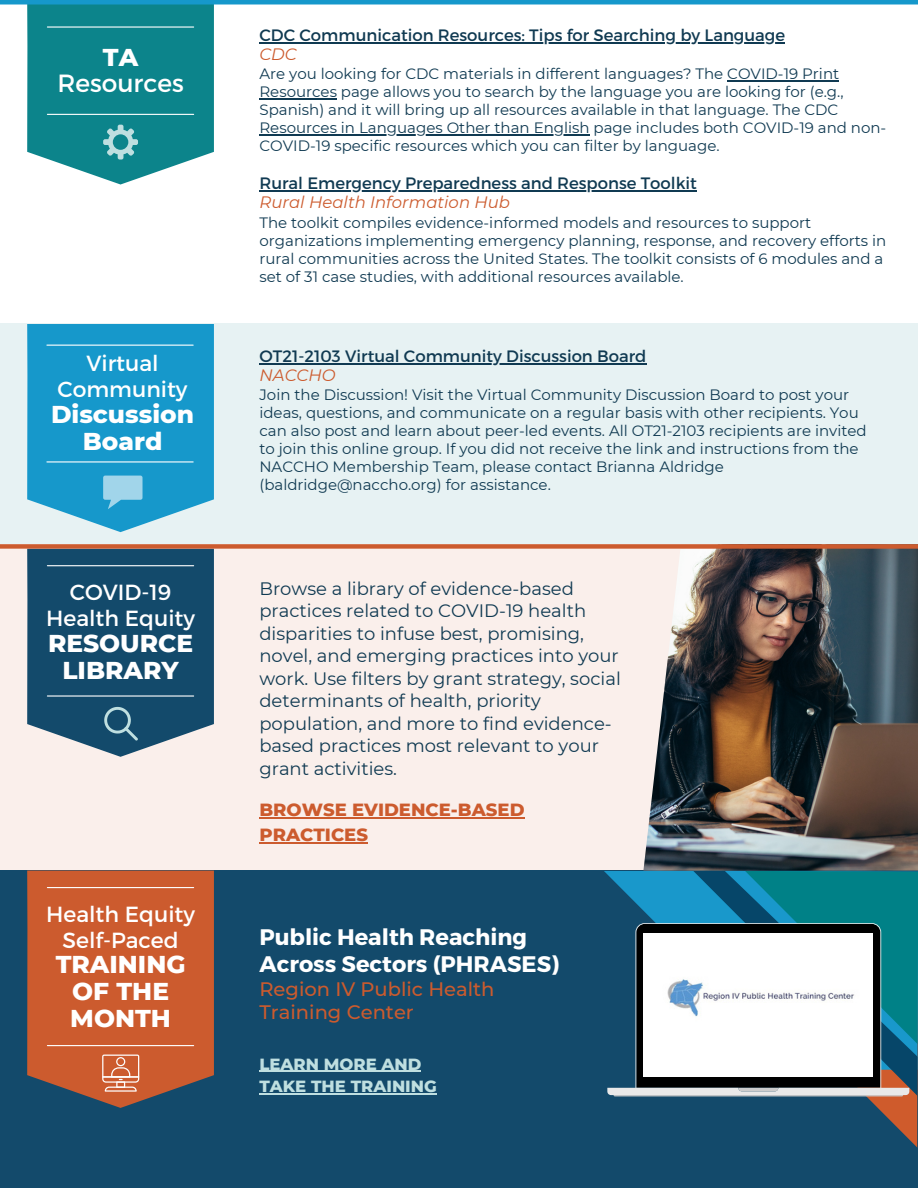
<style>
.page{position:relative;width:918px;height:1188px;background:#fff}
.page>*{position:absolute;margin:0;border:0;box-sizing:border-box;transform-origin:0 0}
.t1{font:800 24.9px/27px "Montserrat";color:#fff;text-align:center}
.t2{font:24.9px "Montserrat";color:#fff}
.t3{font:700 22.5px/27px "Montserrat";color:#fff}
.t4{font:21.9px/25.8px "Montserrat";color:#fff;text-align:center}
.t5{font:500 19.5px/23.7px "Montserrat";color:#cc5b2e}
.t6{font:18px/22.5px "Montserrat";color:#103a52}
.t7{font:800 18px/24.8px "Montserrat";color:#cc5b2e}
.t8{font:16.5px "Montserrat";color:#103a52}
.t9{font:italic 16.5px "Montserrat";color:#cc5b2e}
.t10{font:800 16.5px/22.5px "Montserrat";color:#bfdfe0}
.t11{font:15px/18px "Montserrat";color:#103a52}
</style>
<div class="page">
<hr style="left:0;top:0;width:918px;height:4px;background:#1698cb">
<svg style="left:27px;top:4px;width:187px;height:181px;background:#289298"></svg>
<div style="left:0;top:549px;width:918px;height:322px;background:#faefeb"></div>
<div style="left:0;top:871px;width:918px;height:317px;background:#134a6b"></div>
<svg style="left:27px;top:871px;width:187px;height:237px;background:#be5932"></svg>
<hr style="left:47px;top:887px;width:147px;height:1px;background:#fff">
<hr style="left:47px;top:1045px;width:147px;height:1px;background:#fff">
<svg style="left:102px;top:1055px;width:37px;height:37px"></svg>
<svg style="left:867px;top:1097px;width:51px;height:51px"></svg>
<svg style="left:614px;top:871px;width:304px;height:225px"></svg>
<div style="left:644px;top:934px;width:229px;height:143px;background:#fff"></div>
<svg style="left:27px;top:549px;width:187px;height:208px;background:#295a77"></svg>
<img style="left:643px;top:549px;width:275px;height:321px">
<div style="left:0;top:544px;width:918px;height:5px;background:#cc5b2e"></div>
<div style="left:0;top:324px;width:918px;height:220px;background:#e7f2f3"></div>
<svg style="left:27px;top:324px;width:187px;height:208px;background:#2aa1cf"></svg>
<hr style="left:259px;top:363px;width:388px;height:1px;background:#103a52">
<hr style="left:47px;top:345px;width:146px;height:1px;background:#fff">
<hr style="left:47px;top:461px;width:146px;height:2px;background:#fff">
<img style="left:264px;top:544px;width:390px;height:192px">
<hr style="left:259px;top:42px;width:526px;height:1px;background:#103a52">
<hr style="left:727px;top:80px;width:112px;height:1px;background:#103a52">
<hr style="left:259px;top:98px;width:78px;height:1px;background:#103a52">
<hr style="left:259px;top:134px;width:331px;height:1px;background:#103a52">
<hr style="left:259px;top:190px;width:438px;height:2px;background:#103a52">
<hr style="left:259px;top:1071px;width:162px;height:1px;background:#bfdfe0">
<hr style="left:259px;top:1093px;width:178px;height:1px;background:#bfdfe0">
<hr style="left:259px;top:817px;width:266px;height:1px;background:#cc5b2e">
<hr style="left:259px;top:842px;width:85px;height:1px;background:#cc5b2e">
<svg style="left:344px;top:842px;width:24px;height:1px"></svg>
<h1 class="t1" style="left:103px;top:43px;width:37px">TA</h1>
<h1 class="t2" style="left:57px;top:67px;width:128px">Resources</h1>
<h3 class="t4" style="left:58px;top:349px;width:132px">Virtual<br>Community</h3>
<h1 class="t1" style="left:51px;top:401px;width:145px">Discussion<br>Board</h1>
<h3 class="t4" style="left:46px;top:578px;width:150px">COVID-19<br>Health Equity</h3>
<h1 class="t1" style="left:48px;top:629px;width:147px">RESOURCE<br>LIBRARY</h1>
<h3 class="t4" style="left:46px;top:900px;width:150px">Health Equity<br>Self-Paced</h3>
<h1 class="t1" style="left:56px;top:951px;width:131px">TRAINING<br>OF THE<br>MONTH</h1>
<p class="t8" style="left:259px;top:24px;width:527px">CDC Communication Resources: Tips for Searching by Language</p>
<p class="t9" style="left:259px;top:44px;width:39px">CDC</p>
<p class="t11" style="left:259px;top:65px;width:628px">Are you looking for CDC materials in different languages? The COVID-19 Print Resources page allows you to search by the language you are looking for (e.g., Spanish) and it will bring up all resources available in that language. The CDC Resources in Languages Other than English page includes both COVID-19 and non-COVID-19 specific resources which you can filter by language.</p>
<p class="t8" style="left:259px;top:173px;width:439px">Rural Emergency Preparedness and Response Toolkit</p>
<p class="t9" style="left:259px;top:192px;width:252px">Rural Health Information Hub</p>
<p class="t11" style="left:259px;top:213px;width:628px">The toolkit compiles evidence-informed models and resources to support organizations implementing emergency planning, response, and recovery efforts in rural communities across the United States. The toolkit consists of 6 modules and a set of 31 case studies, with additional resources available.</p>
<p class="t8" style="left:259px;top:346px;width:389px">OT21-2103 Virtual Community Discussion Board</p>
<p class="t9" style="left:259px;top:365px;width:78px">NACCHO</p>
<p class="t11" style="left:259px;top:386px;width:609px">Join the Discussion! Visit the Virtual Community Discussion Board to post your ideas, questions, and communicate on a regular basis with other recipients. You can also post and learn about peer-led events. All OT21-2103 recipients are invited to join this online group. If you did not receive the link and instructions from the NACCHO Membership Team, please contact Brianna Aldridge (baldridge@naccho.org) for assistance.</p>
<p class="t6" style="left:259px;top:577px;width:363px">Browse a library of evidence-based practices related to COVID-19 health disparities to infuse best, promising, novel, and emerging practices into your work. Use filters by grant strategy, social determinants of health, priority population, and more to find evidence&shy;based practices most relevant to your grant activities.</p>
<p class="t7" style="left:259px;top:797px;width:267px">BROWSE EVIDENCE-BASED<br>PRACTICES</p>
<h2 class="t3" style="left:259px;top:923px;width:301px">Public Health Reaching<br>Across Sectors (PHRASES)</h2>
<h3 class="t5" style="left:259px;top:977px;width:237px">Region IV Public Health<br>Training Center</h3>
<p class="t10" style="left:259px;top:1053px;width:179px">LEARN MORE AND<br>TAKE THE TRAINING</p>
</div>
